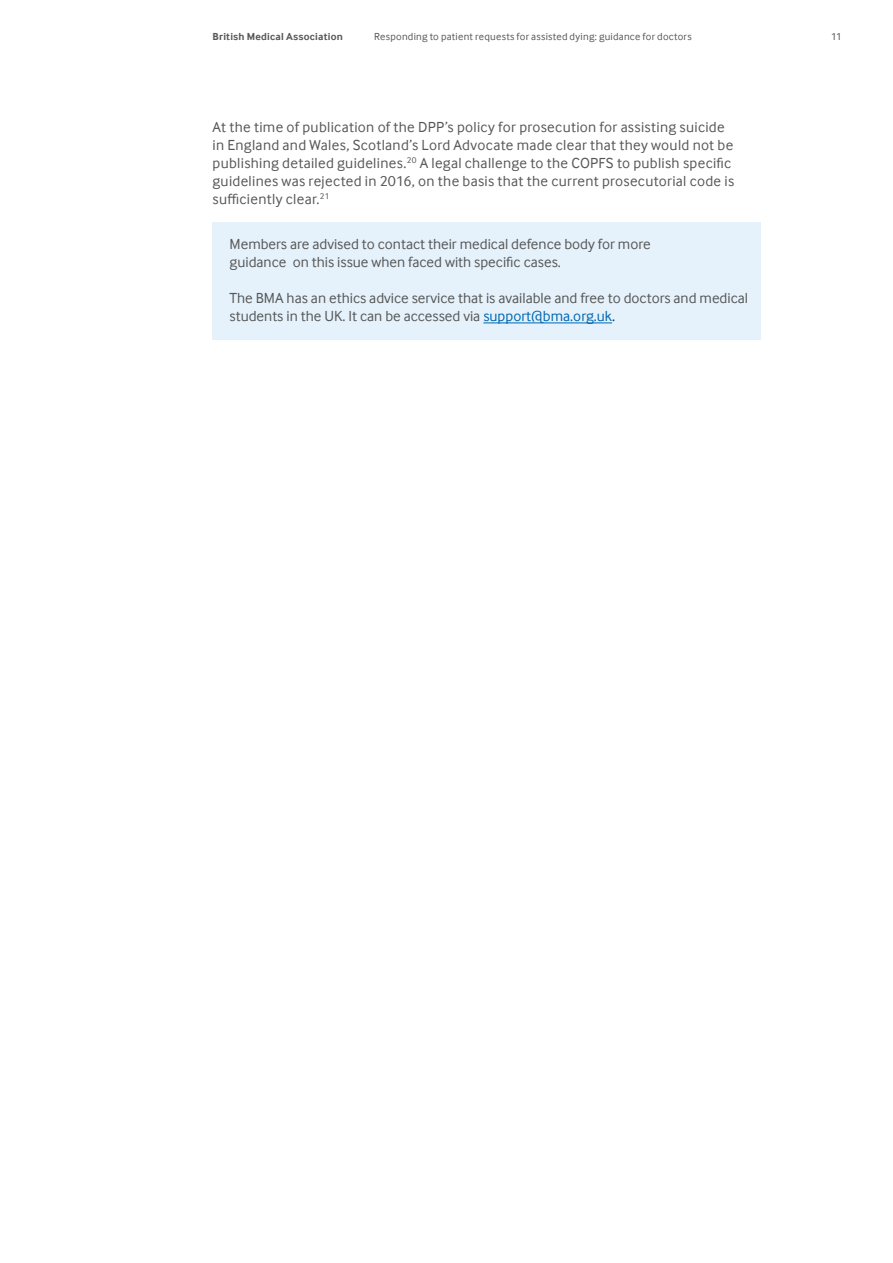
<style>
.page{position:relative;width:893px;height:1263px;background:#fff}
.page>*{position:absolute;margin:0;border:0;box-sizing:border-box;transform-origin:0 0}
.t1{font:15px/18px "Inter Face";letter-spacing:.015em;color:#575756}
.t2{font:10.5px "Inter Face";letter-spacing:.025em;color:#575756}
.t3{font:700 10.5px "Inter Face";letter-spacing:.02em;color:#575756}
.s1{color:#0067b1}
.s2{color:#12326e}
</style>
<div class="page">
<div style="left:213px;top:222px;width:548px;height:117px;background:#e5f2fc"></div>
<hr style="left:483px;top:323px;width:129px;height:1px;background:#0067b1">
<p class="t3" style="left:213px;top:30px;width:132px">British Medical Association</p>
<p class="t2" style="left:374px;top:31px;width:319px">Responding to patient requests for assisted dying: guidance for doctors</p>
<p class="t2" style="left:831px;top:31px;width:12px">11</p>
<p class="t1" style="left:213px;top:118px;width:523px">At the time of publication of the DPP’s policy for prosecution for assisting suicide in England and Wales, Scotland’s Lord Advocate made clear that they would not be publishing detailed guidelines.<sup>20</sup> A legal challenge to the COPFS to publish specific guidelines was rejected in 2016, on the basis that the current prosecutorial code is sufficiently clear.<sup>21</sup></p>
<p class="t1" style="left:230px;top:235px;width:423px">Members are advised to contact their medical defence body for more guidance on this issue when faced with specific cases.</p>
<p class="t1" style="left:230px;top:289px;width:520px">The BMA has an ethics advice service that is available and free to doctors and medical students in the UK. It can be accessed via <span class="s1">support@bma.org.uk</span><span class="s2">.</span></p>
</div>
